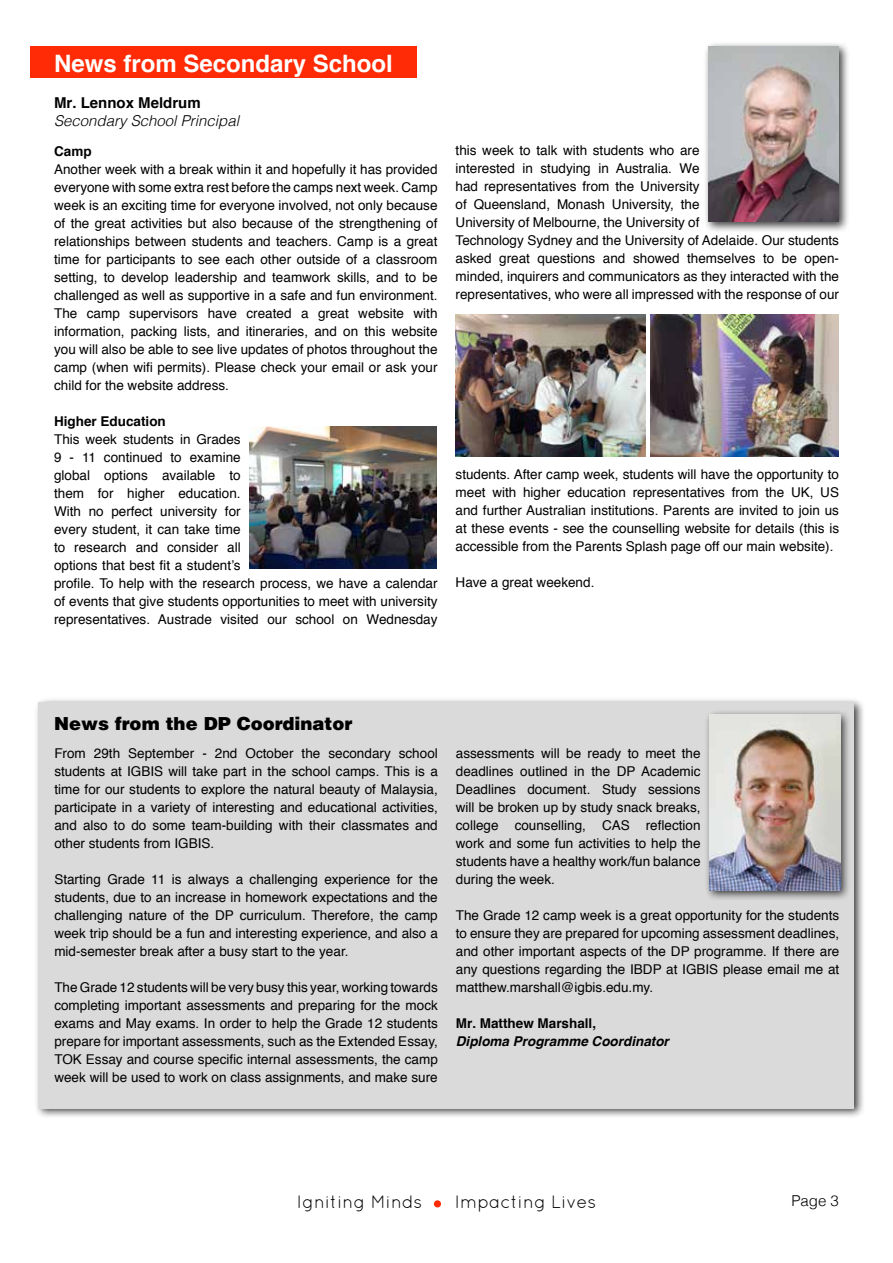
<style>
.page{position:relative;width:893px;height:1263px;background:#fff}
.page>*{position:absolute;margin:0;border:0;box-sizing:border-box;transform-origin:0 0}
.t1{font:700 24px "Helvetica";color:#fff}
.t2{font:18px "Quicksand";color:#000}
.t3{font:900 18px "Helvetica";color:#000}
.t4{font:italic 300 15px "Helvetica";color:#000}
.t5{font:700 15px "Helvetica";color:#000}
.t6{font:300 15px "Helvetica";color:#000}
.t7{font:13.5px/18px "Helvetica";color:#000;text-align:justify}
.t8{font:700 13.5px "Helvetica";color:#000}
.t9{font:italic 700 13.5px "Helvetica";color:#000}
</style>
<div class="page">
<div style="left:434px;top:1200px;width:7px;height:7px;background:#ff2b06;border-radius:50%"></div>
<div style="left:34px;top:697px;width:831px;height:422px;background:#000;opacity:.75"></div>
<div style="left:39px;top:702px;width:815px;height:406px;background:#dbdada"></div>
<div style="left:30px;top:46px;width:387px;height:31px;background:#ff2b06"></div>
<div style="left:703px;top:41px;width:147px;height:192px;background:#000;opacity:.75"></div>
<img style="left:708px;top:46px;width:131px;height:176px">
<div style="left:704px;top:709px;width:147px;height:192px;background:#000;opacity:.75"></div>
<img style="left:709px;top:715px;width:131px;height:175px">
<img style="left:249px;top:426px;width:187px;height:143px">
<img style="left:456px;top:314px;width:189px;height:143px">
<img style="left:650px;top:314px;width:188px;height:143px">
<h1 class="t1" style="left:54px;top:49px;width:340px">News from Secondary School</h1>
<p class="t5" style="left:54px;top:94px;width:148px">Mr. Lennox Meldrum</p>
<p class="t4" style="left:54px;top:108px;width:187px">Secondary School Principal</p>
<p class="t8" style="left:54px;top:142px;width:39px">Camp</p>
<p class="t7" style="left:54px;top:160px;width:385px">Another week with a break within it and hopefully it has provided everyone with some extra rest before the camps next week. Camp week is an exciting time for everyone involved, not only because of the great activities but also because of the strengthening of relationships between students and teachers. Camp is a great time for participants to see each other outside of a classroom setting, to develop leadership and teamwork skills, and to be challenged as well as supportive in a safe and fun environment.<br>The camp supervisors have created a great website with information, packing lists, and itineraries, and on this website you will also be able to see live updates of photos throughout the camp (when wifi permits). Please check your email or ask your child for the website address.</p>
<p class="t8" style="left:54px;top:412px;width:113px">Higher Education</p>
<p class="t7" style="left:54px;top:430px;width:385px;text-align:left">This week students in Grades<br>9 - 11 continued to examine<br>global options available to<br>them for higher education.<br>With no perfect university for<br>every student, it can take time<br>to research and consider all<br>options that best fit a student’s<br>profile. To help with the research process, we have a calendar of events that give students opportunities to meet with university representatives. Austrade visited our school on Wednesday</p>
<p class="t7" style="left:456px;top:142px;width:385px;text-align:left">this week to talk with students who are<br>interested in studying in Australia. We<br>had representatives from the University<br>of Queensland, Monash University, the<br>University of Melbourne, the University of<br>Technology Sydney and the University of Adelaide. Our students asked great questions and showed themselves to be open&shy;minded, inquirers and communicators as they interacted with the representatives, who were all impressed with the response of our</p>
<p class="t7" style="left:456px;top:466px;width:385px">students. After camp week, students will have the opportunity to meet with higher education representatives from the UK, US and further Australian institutions. Parents are invited to join us at these events - see the counselling website for details (this is accessible from the Parents Splash page off our main website).</p>
<p class="t7" style="left:456px;top:574px;width:140px">Have a great weekend.</p>
<h2 class="t3" style="left:54px;top:712px;width:300px">News from the DP Coordinator</h2>
<p class="t7" style="left:54px;top:745px;width:385px">From 29th September - 2nd October the secondary school students at IGBIS will take part in the school camps. This is a time for our students to explore the natural beauty of Malaysia, participate in a variety of interesting and educational activities, and also to do some team-building with their classmates and other students from IGBIS.</p>
<p class="t7" style="left:54px;top:871px;width:385px">Starting Grade 11 is always a challenging experience for the students, due to an increase in homework expectations and the challenging nature of the DP curriculum. Therefore, the camp week trip should be a fun and interesting experience, and also a mid-semester break after a busy start to the year.</p>
<p class="t7" style="left:54px;top:979px;width:385px">The Grade 12 students will be very busy this year, working towards completing important assessments and preparing for the mock exams and May exams. In order to help the Grade 12 students prepare for important assessments, such as the Extended Essay, TOK Essay and course specific internal assessments, the camp week will be used to work on class assignments, and make sure</p>
<p class="t7" style="left:456px;top:745px;width:246px">assessments will be ready to meet the deadlines outlined in the DP Academic Deadlines document. Study sessions will be broken up by study snack breaks, college counselling, CAS reflection work and some fun activities to help the students have a healthy work/fun balance during the week.</p>
<p class="t7" style="left:456px;top:907px;width:385px">The Grade 12 camp week is a great opportunity for the students to ensure they are prepared for upcoming assessment deadlines, and other important aspects of the DP programme. If there are any questions regarding the IBDP at IGBIS please email me at matthew.marshall@igbis.edu.my.</p>
<p class="t8" style="left:456px;top:1015px;width:142px">Mr. Matthew Marshall,</p>
<p class="t9" style="left:456px;top:1030px;width:215px">Diploma Programme Coordinator</p>
<h2 class="t2" style="left:297px;top:1191px;width:127px">Igniting Minds</h2>
<h2 class="t2" style="left:455px;top:1191px;width:143px">Impacting Lives</h2>
<p class="t6" style="left:791px;top:1188px;width:49px">Page 3</p>
</div>
